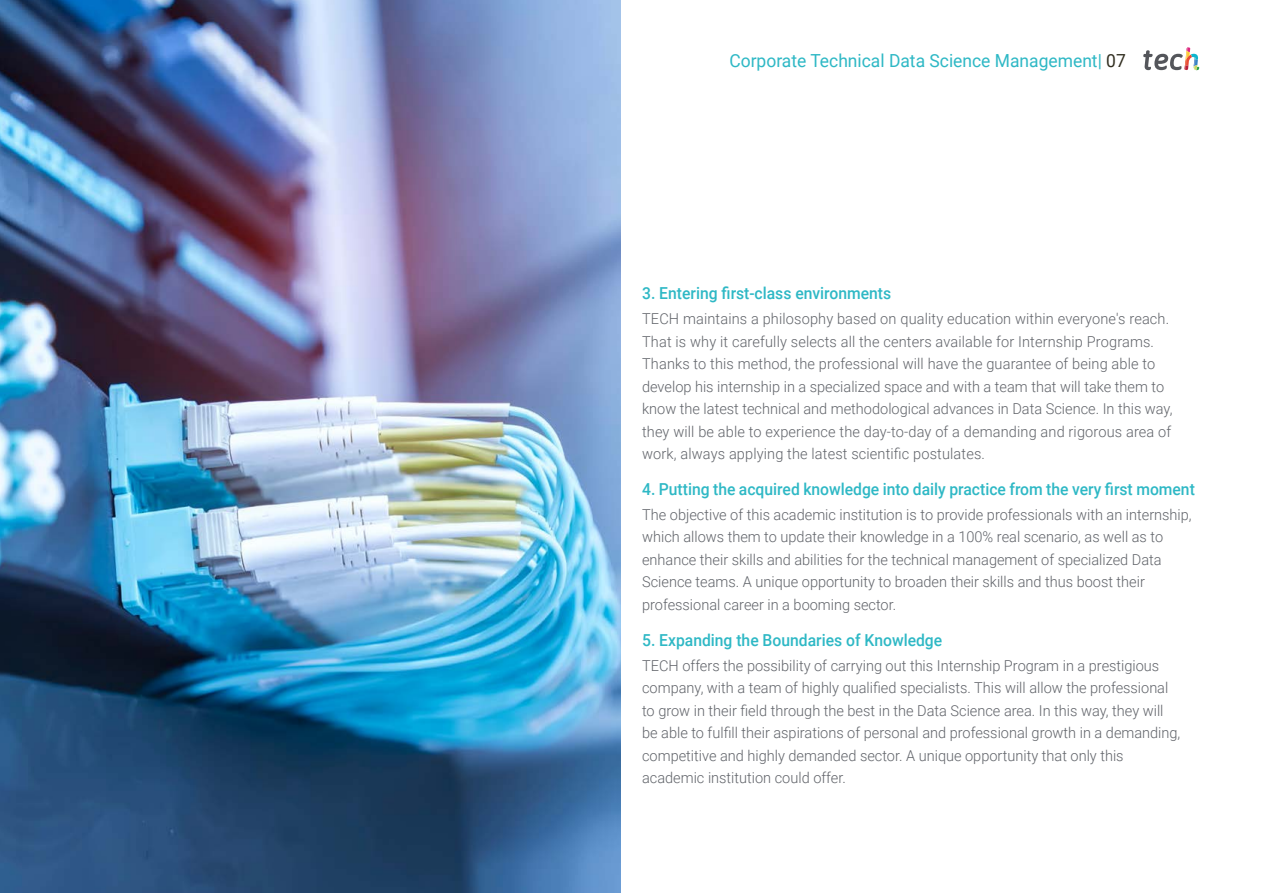
<style>
.page{position:relative;width:1263px;height:893px;background:#fff}
.page>*{position:absolute;margin:0;border:0;box-sizing:border-box;transform-origin:0 0}
.t1{font:18px "Roboto";color:#2eb8c5}
.t2{font:500 16.5px "Roboto";color:#2eb8c5;scale:.95 1}
.t3{font:300 15px/22.5px "Roboto";color:#61646a}
.s1{color:#312e20}
</style>
<div class="page">
<svg style="left:1143px;top:47px;width:56px;height:24px"></svg>
<img style="left:0;top:0;width:621px;height:893px">
<p class="t1" style="left:729px;top:48px;width:398px">Corporate Technical Data Science Management| <span class="s1">07</span></p>
<p class="t2" style="left:642px;top:282px;width:264px">3. Entering first-class environments</p>
<p class="t3" style="left:642px;top:307px;width:532px">TECH maintains a philosophy based on quality education within everyone's reach.<br>That is why it carefully selects all the centers available for Internship Programs.<br>Thanks to this method, the professional will have the guarantee of being able to develop his internship in a specialized space and with a team that will take them to know the latest technical and methodological advances in Data Science. In this way, they will be able to experience the day-to-day of a demanding and rigorous area of work, always applying the latest scientific postulates.</p>
<p class="t2" style="left:642px;top:478px;width:583px">4. Putting the acquired knowledge into daily practice from the very first moment</p>
<p class="t3" style="left:642px;top:503px;width:551px">The objective of this academic institution is to provide professionals with an internship, which allows them to update their knowledge in a 100% real scenario, as well as to enhance their skills and abilities for the technical management of specialized Data Science teams. A unique opportunity to broaden their skills and thus boost their professional career in a booming sector.</p>
<p class="t2" style="left:642px;top:629px;width:317px">5. Expanding the Boundaries of Knowledge</p>
<p class="t3" style="left:642px;top:654px;width:540px">TECH offers the possibility of carrying out this Internship Program in a prestigious company, with a team of highly qualified specialists. This will allow the professional to grow in their field through the best in the Data Science area. In this way, they will be able to fulfill their aspirations of personal and professional growth in a demanding, competitive and highly demanded sector. A unique opportunity that only this academic institution could offer.</p>
</div>
